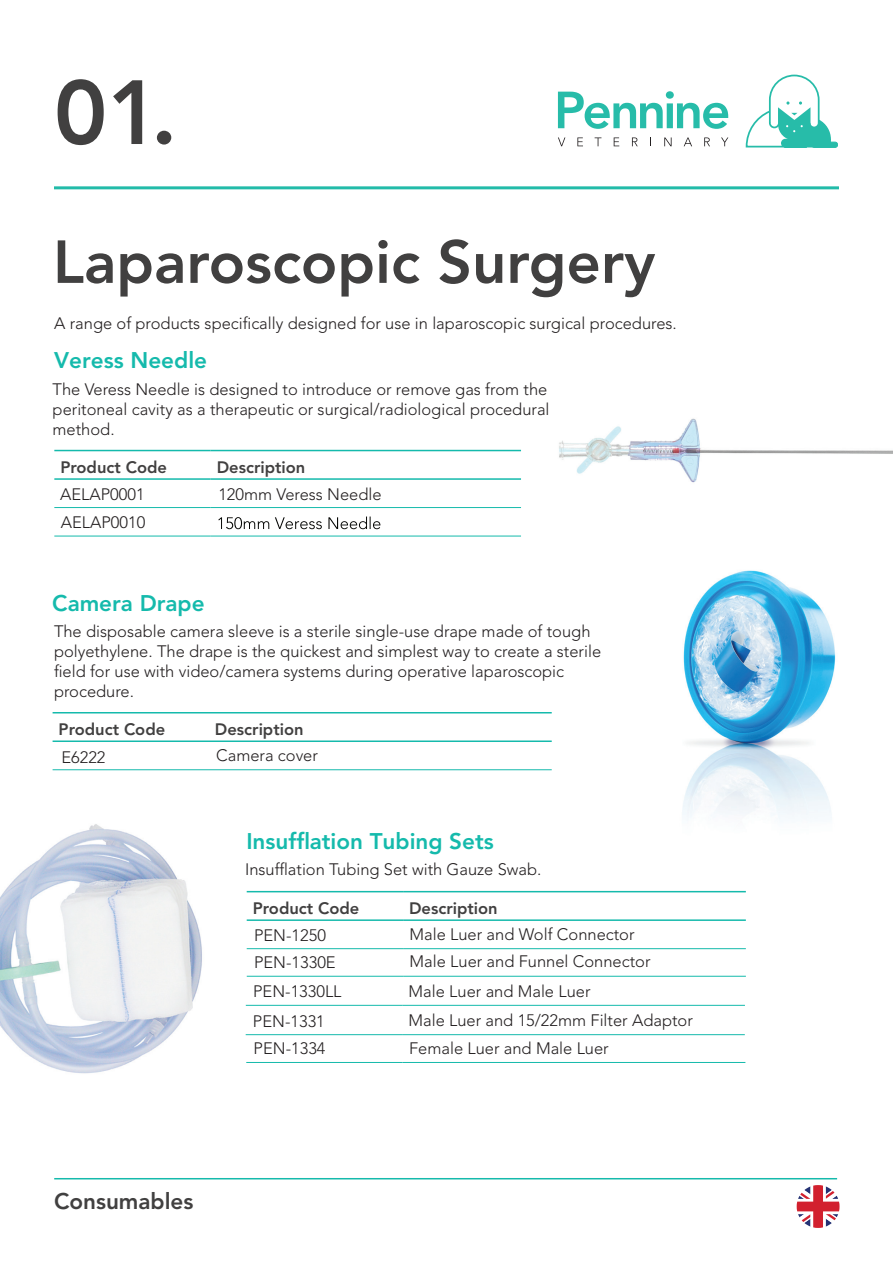
<style>
.page{position:relative;width:893px;height:1263px;background:#fff}
.page>*{position:absolute;margin:0;border:0;box-sizing:border-box;transform-origin:0 0}
.t1{font:800 90px "Avenir LT Std";color:#414040}
.t2{font:800 60px "Avenir LT Std";color:#414040}
.t3{font:800 22.5px "Avenir LT Std";color:#15baac}
.t4{font:800 22.5px "Avenir LT Std";color:#414040}
.t5{font:300 16.5px/19.8px "Avenir LT Std";color:#231f20}
.t6{font:800 16.5px "Avenir LT Std";color:#414040}
</style>
<div class="page">
<img style="left:682px;top:570px;width:154px;height:249px">
<img style="left:559px;top:418px;width:334px;height:65px">
<hr style="left:54px;top:186px;width:785px;height:3px;background:#22bba9">
<hr style="left:54px;top:450px;width:157px;height:1px;background:#15baac">
<hr style="left:211px;top:450px;width:310px;height:1px;background:#15baac">
<hr style="left:54px;top:478px;width:157px;height:2px;background:#15baac">
<hr style="left:211px;top:478px;width:310px;height:2px;background:#15baac">
<hr style="left:54px;top:507px;width:157px;height:1px;background:#15baac">
<hr style="left:211px;top:507px;width:310px;height:1px;background:#15baac">
<hr style="left:54px;top:536px;width:157px;height:1px;background:#15baac">
<hr style="left:211px;top:536px;width:310px;height:1px;background:#15baac">
<svg style="left:218px;top:516px;width:162px;height:13px"></svg>
<hr style="left:53px;top:712px;width:156px;height:1px;background:#15baac">
<hr style="left:209px;top:712px;width:343px;height:1px;background:#15baac">
<hr style="left:53px;top:740px;width:156px;height:2px;background:#15baac">
<hr style="left:209px;top:740px;width:343px;height:2px;background:#15baac">
<hr style="left:53px;top:769px;width:156px;height:1px;background:#15baac">
<hr style="left:209px;top:769px;width:343px;height:1px;background:#15baac">
<hr style="left:54px;top:1178px;width:783px;height:1px;background:#15baac">
<hr style="left:247px;top:891px;width:156px;height:1px;background:#15baac">
<hr style="left:403px;top:891px;width:343px;height:1px;background:#15baac">
<hr style="left:247px;top:919px;width:156px;height:2px;background:#15baac">
<hr style="left:403px;top:919px;width:343px;height:2px;background:#15baac">
<hr style="left:247px;top:948px;width:156px;height:1px;background:#15baac">
<hr style="left:403px;top:948px;width:343px;height:1px;background:#15baac">
<hr style="left:247px;top:976px;width:156px;height:1px;background:#15baac">
<hr style="left:403px;top:976px;width:343px;height:1px;background:#15baac">
<hr style="left:246px;top:1005px;width:156px;height:1px;background:#15baac">
<hr style="left:402px;top:1005px;width:343px;height:1px;background:#15baac">
<hr style="left:246px;top:1034px;width:156px;height:1px;background:#15baac">
<hr style="left:402px;top:1034px;width:343px;height:1px;background:#15baac">
<hr style="left:246px;top:1062px;width:157px;height:1px;background:#15baac">
<hr style="left:403px;top:1062px;width:342px;height:1px;background:#15baac">
<img style="left:0;top:824px;width:202px;height:250px">
<svg style="left:797px;top:1185px;width:42px;height:43px"></svg>
<div style="left:812px;top:142px;width:26px;height:5px;background:#27bca9;border-radius:3px"></div>
<div style="left:812px;top:142px;width:26px;height:6px;border:1px solid #27bca9;border-radius:3px"></div>
<svg style="left:745px;top:75px;width:87px;height:73px"></svg>
<svg style="left:558px;top:137px;width:7px;height:9px"></svg>
<svg style="left:577px;top:137px;width:6px;height:9px"></svg>
<svg style="left:595px;top:137px;width:6px;height:9px"></svg>
<svg style="left:614px;top:137px;width:5px;height:9px"></svg>
<svg style="left:632px;top:137px;width:6px;height:9px"></svg>
<svg style="left:664px;top:137px;width:8px;height:9px"></svg>
<svg style="left:684px;top:137px;width:8px;height:9px"></svg>
<svg style="left:704px;top:137px;width:6px;height:9px"></svg>
<svg style="left:721px;top:137px;width:7px;height:9px"></svg>
<svg style="left:558px;top:91px;width:170px;height:38px"></svg>
<h1 class="t1" style="left:54px;top:59px;width:125px">01.</h1>
<h2 class="t2" style="left:53px;top:227px;width:604px">Laparoscopic Surgery</h2>
<p class="t5" style="left:54px;top:314px;width:624px">A range of products specifically designed for use in laparoscopic surgical procedures.</p>
<h3 class="t3" style="left:54px;top:347px;width:154px">Veress Needle</h3>
<p class="t5" style="left:53px;top:380px;width:498px">The Veress Needle is designed to introduce or remove gas from the peritoneal cavity as a therapeutic or surgical/radiological procedural method.</p>
<p class="t6" style="left:60px;top:457px;width:108px">Product Code</p>
<p class="t6" style="left:217px;top:457px;width:90px">Description</p>
<p class="t5" style="left:60px;top:480px;width:87px;line-height:28.5px">AELAP0001<br>AELAP0010</p>
<p class="t5" style="left:218px;top:485px;width:165px">120mm Veress Needle</p>
<h3 class="t3" style="left:52px;top:590px;width:154px">Camera Drape</h3>
<p class="t5" style="left:54px;top:622px;width:549px">The disposable camera sleeve is a sterile single-use drape made of tough polyethylene. The drape is the quickest and simplest way to create a sterile field for use with video/camera systems during operative laparoscopic procedure.</p>
<p class="t6" style="left:59px;top:720px;width:108px">Product Code</p>
<p class="t6" style="left:215px;top:720px;width:90px">Description</p>
<p class="t5" style="left:61px;top:747px;width:46px">E6222</p>
<p class="t5" style="left:216px;top:746px;width:103px">Camera cover</p>
<h3 class="t3" style="left:246px;top:828px;width:249px">Insufflation Tubing Sets</h3>
<p class="t5" style="left:245px;top:859px;width:298px">Insufflation Tubing Set with Gauze Swab.</p>
<p class="t6" style="left:253px;top:899px;width:108px">Product Code</p>
<p class="t6" style="left:409px;top:899px;width:90px">Description</p>
<h3 class="t4" style="left:54px;top:1188px;width:141px">Consumables</h3>
<p class="t5" style="left:254px;top:925px;width:73px">PEN-1250</p>
<p class="t5" style="left:410px;top:924px;width:227px">Male Luer and Wolf Connector</p>
<p class="t5" style="left:254px;top:952px;width:83px">PEN-1330E</p>
<p class="t5" style="left:410px;top:952px;width:242px">Male Luer and Funnel Connector</p>
<p class="t5" style="left:253px;top:982px;width:90px">PEN-1330LL</p>
<p class="t5" style="left:409px;top:981px;width:183px">Male Luer and Male Luer</p>
<p class="t5" style="left:253px;top:1011px;width:73px">PEN-1331</p>
<p class="t5" style="left:408px;top:1010px;width:286px">Male Luer and 15/22mm Filter Adaptor</p>
<p class="t5" style="left:254px;top:1039px;width:73px">PEN-1334</p>
<p class="t5" style="left:409px;top:1038px;width:201px">Female Luer and Male Luer</p>
</div>
